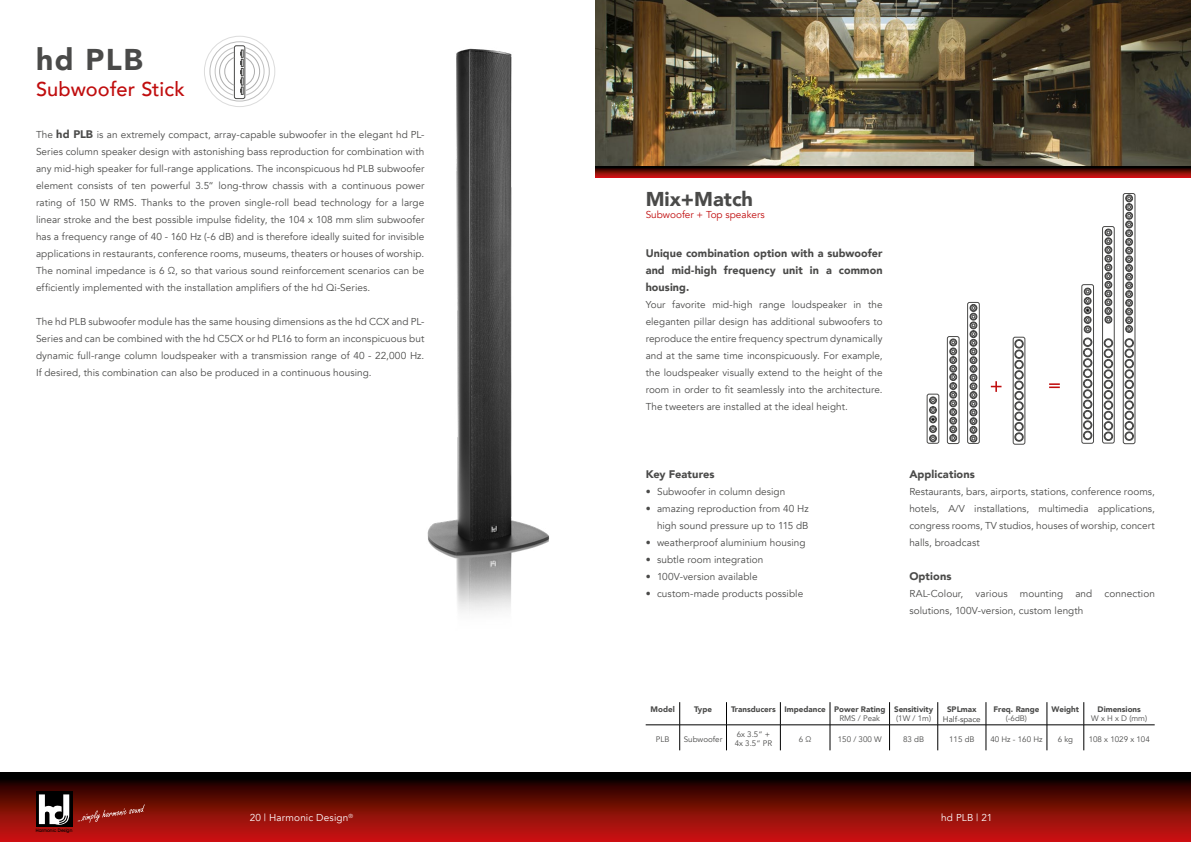
<style>
.page{position:relative;width:1191px;height:842px;background:#fff}
.page>*{position:absolute;margin:0;border:0;box-sizing:border-box;transform-origin:0 0}
.t1{font:900 30px "Avenir";color:#4a4a49}
.t2{font:500 20px "Avenir";letter-spacing:.005em;color:#c00d0e}
.t3{font:900 20px "Avenir";color:#4a4a49}
.t4{font:900 11px/17px "Avenir";letter-spacing:.01em;color:#4a4a49;text-align:justify}
.t5{font:10px/17px "Avenir";letter-spacing:.005em;color:#4a4a49;text-align:justify}
.t6{font:10px "Avenir";letter-spacing:.015em;color:#fff}
.t7{font:10px "Avenir";color:#c00d0e}
.t8{font:8px/9.6px "Avenir";color:#4a4a49}
.t9{font:900 8px "Avenir";color:#4a4a49}
.t10{font:8px "Avenir";color:#4a4a49}
.t11{font:500 4.7px "Avant Garde IT Cby BT";color:#000}
.s1{font-weight:900;font-size:11px}
</style>
<div class="page">
<svg style="left:0;top:772px;width:1191px;height:70px;background:#6c0b06"></svg>
<div style="left:36px;top:791px;width:36px;height:36px;background:linear-gradient(to bottom,#080808,#080808)"></div>
<svg style="left:39px;top:794px;width:30px;height:31px"></svg>
<svg style="left:78px;top:804px;width:67px;height:19px"></svg>
<img style="left:427px;top:48px;width:123px;height:564px">
<img style="left:595px;top:0;width:596px;height:166px">
<svg style="left:595px;top:167px;width:596px;height:11px;background:#760b07"></svg>
<svg style="left:679px;top:702px;width:1px;height:48px"></svg>
<svg style="left:726px;top:702px;width:1px;height:48px"></svg>
<svg style="left:780px;top:702px;width:1px;height:48px"></svg>
<svg style="left:830px;top:702px;width:1px;height:48px"></svg>
<svg style="left:889px;top:702px;width:1px;height:48px"></svg>
<svg style="left:937px;top:702px;width:1px;height:48px"></svg>
<svg style="left:985px;top:702px;width:1px;height:48px"></svg>
<svg style="left:1046px;top:702px;width:1px;height:48px"></svg>
<svg style="left:1083px;top:702px;width:1px;height:48px"></svg>
<hr style="left:645px;top:725px;width:34px;height:1px;background:#000">
<hr style="left:679px;top:725px;width:47px;height:1px;background:#000">
<hr style="left:726px;top:725px;width:54px;height:1px;background:#000">
<hr style="left:780px;top:725px;width:50px;height:1px;background:#000">
<hr style="left:830px;top:725px;width:59px;height:1px;background:#000">
<hr style="left:889px;top:725px;width:48px;height:1px;background:#000">
<hr style="left:937px;top:725px;width:49px;height:1px;background:#000">
<hr style="left:986px;top:725px;width:61px;height:1px;background:#000">
<hr style="left:1047px;top:725px;width:36px;height:1px;background:#000">
<hr style="left:1083px;top:725px;width:71px;height:1px;background:#000">
<svg style="left:926px;top:394px;width:13px;height:50px"></svg>
<svg style="left:967px;top:302px;width:12px;height:142px"></svg>
<svg style="left:947px;top:336px;width:12px;height:108px"></svg>
<svg style="left:1012px;top:337px;width:13px;height:108px"></svg>
<svg style="left:1081px;top:284px;width:13px;height:160px"></svg>
<svg style="left:1122px;top:193px;width:13px;height:251px"></svg>
<svg style="left:1102px;top:226px;width:12px;height:218px"></svg>
<svg style="left:990px;top:381px;width:11px;height:11px"></svg>
<svg style="left:1049px;top:383px;width:10px;height:5px"></svg>
<div style="left:234px;top:46px;width:11px;height:53px;border:1px solid #4a4a49;border-radius:2px"></div>
<div style="left:210px;top:42px;width:59px;height:59px;border:1px solid #adadad;border-radius:50%"></div>
<div style="left:204px;top:36px;width:71px;height:71px;border:1px solid #adadad;border-radius:50%"></div>
<svg style="left:215px;top:47px;width:49px;height:49px"></svg>
<h1 class="t1" style="left:36px;top:34px;width:108px">hd PLB</h1>
<h2 class="t2" style="left:36px;top:72px;width:150px">Subwoofer Stick</h2>
<p class="t5" style="left:36px;top:126px;width:390px">The <span class="s1">hd PLB</span> is an extremely compact, array-capable subwoofer in the elegant hd PL-Series column speaker design with astonishing bass reproduction for combination with any mid-high speaker for full-range applications. The inconspicuous hd PLB subwoofer element consists of ten powerful 3.5“ long-throw chassis with a continuous power rating of 150 W RMS. Thanks to the proven single-roll bead technology for a large linear stroke and the best possible impulse fidelity, the 104 x 108 mm slim subwoofer has a frequency range of 40 - 160 Hz (-6 dB) and is therefore ideally suited for invisible applications in restaurants, conference rooms, museums, theaters or houses of worship.<br>The nominal impedance is 6 Ω, so that various sound reinforcement scenarios can be efficiently implemented with the installation amplifiers of the hd Qi-Series.</p>
<p class="t5" style="left:36px;top:313px;width:390px">The hd PLB subwoofer module has the same housing dimensions as the hd CCX and PL-Series and can be combined with the hd C5CX or hd PL16 to form an inconspicuous but dynamic full-range column loudspeaker with a transmission range of 40 - 22,000 Hz.<br>If desired, this combination can also be produced in a continuous housing.</p>
<p class="t11" style="left:36px;top:828px;width:38px">Harmonic Design</p>
<p class="t6" style="left:250px;top:812px;width:105px">20 | Harmonic Design<sup>®</sup></p>
<h2 class="t3" style="left:645px;top:182px;width:109px">Mix+Match</h2>
<p class="t7" style="left:645px;top:209px;width:120px">Subwoofer + Top speakers</p>
<p class="t4" style="left:645px;top:244px;width:238px">Unique combination option with a subwoofer and mid-high frequency unit in a common housing.</p>
<p class="t5" style="left:645px;top:296px;width:238px">Your favorite mid-high range loudspeaker in the eleganten pillar design has additional subwoofers to reproduce the entire frequency spectrum dynamically and at the same time inconspicuously. For example, the loudspeaker visually extend to the height of the room in order to fit seamlessly into the architecture.<br>The tweeters are installed at the ideal height.</p>
<p class="t4" style="left:645px;top:465px;width:71px">Key Features</p>
<p class="t5" style="left:645px;top:483px;width:141px">• Subwoofer in column design</p>
<p class="t5" style="left:645px;top:500px;width:164px;text-align:right">• amazing reproduction from 40 Hz high sound pressure up to 115 dB</p>
<p class="t5" style="left:645px;top:534px;width:161px">• weatherproof aluminium housing</p>
<p class="t5" style="left:645px;top:551px;width:119px">• subtle room integration</p>
<p class="t5" style="left:645px;top:568px;width:113px">• 100V-version available</p>
<p class="t5" style="left:645px;top:585px;width:159px">• custom-made products possible</p>
<p class="t4" style="left:909px;top:465px;width:67px">Applications</p>
<p class="t5" style="left:909px;top:483px;width:247px">Restaurants, bars, airports, stations, conference rooms, hotels, A/V installations, multimedia applications, congress rooms, TV studios, houses of worship, concert halls, broadcast</p>
<p class="t4" style="left:909px;top:567px;width:44px">Options</p>
<p class="t5" style="left:909px;top:585px;width:247px">RAL-Colour, various mounting and connection solutions, 100V-version, custom length</p>
<p class="t9" style="left:650px;top:702px;width:26px">Model</p>
<p class="t9" style="left:694px;top:702px;width:19px">Type</p>
<p class="t9" style="left:731px;top:702px;width:156px">Transducers Impedance Power Rating</p>
<p class="t8" style="left:839px;top:714px;width:42px">RMS / Peak</p>
<p class="t9" style="left:894px;top:702px;width:41px">Sensitivity</p>
<p class="t8" style="left:896px;top:714px;width:36px">(1W / 1m)</p>
<p class="t9" style="left:947px;top:702px;width:31px">SPLmax</p>
<p class="t10" style="left:943px;top:712px;width:39px">Half-space</p>
<p class="t9" style="left:993px;top:702px;width:47px">Freq. Range</p>
<p class="t8" style="left:1005px;top:714px;width:23px">(-6dB)</p>
<p class="t9" style="left:1051px;top:702px;width:29px">Weight</p>
<p class="t9" style="left:1097px;top:702px;width:45px">Dimensions</p>
<p class="t8" style="left:1091px;top:714px;width:57px">W x H x D (mm)</p>
<p class="t8" style="left:656px;top:734px;width:15px">PLB</p>
<p class="t8" style="left:684px;top:734px;width:40px">Subwoofer</p>
<p class="t8" style="left:734px;top:729px;width:39px">6x 3.5“ +<br>4x 3.5“ PR</p>
<p class="t8" style="left:799px;top:734px;width:14px">6 Ω</p>
<p class="t8" style="left:838px;top:734px;width:45px">150 / 300 W</p>
<p class="t8" style="left:903px;top:734px;width:23px">83 dB</p>
<p class="t8" style="left:949px;top:734px;width:27px">115 dB</p>
<p class="t8" style="left:990px;top:734px;width:54px">40 Hz - 160 Hz</p>
<p class="t8" style="left:1057px;top:734px;width:17px">6 kg</p>
<p class="t8" style="left:1088px;top:734px;width:63px">108 x 1029 x 104</p>
<p class="t6" style="left:941px;top:812px;width:53px">hd PLB | 21</p>
</div>
